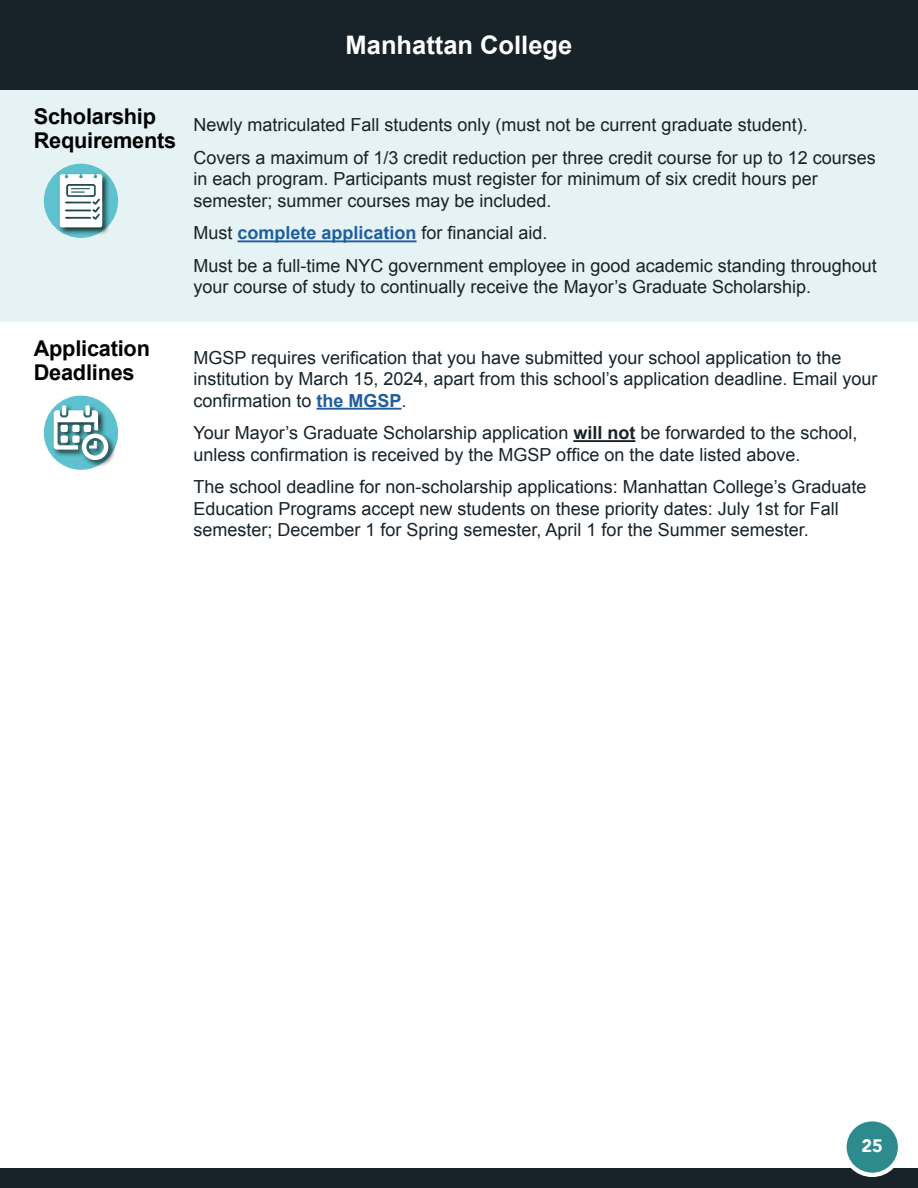
<style>
.page{position:relative;width:918px;height:1188px;background:#fff}
.page>*{position:absolute;margin:0;border:0;box-sizing:border-box;transform-origin:0 0}
.School_H1{font:700 25.5px "Arial";color:#fff}
.Body_Title_1_H2{font:700 21.75px/24px "Arial";letter-spacing:-.01em;color:#000}
.table_body{font:18px/21.6px "Arial";color:#172329}
.t1{font:900 18px "Avenir";color:#fff}
.s1{font-weight:700;color:#215e9e}
.s2{font-weight:700}
</style>
<div class="page">
<div style="left:0;top:1169px;width:918px;height:19px;background:#172329"></div>
<div style="left:0;top:0;width:918px;height:90px;background:#172329"></div>
<div style="left:0;top:90px;width:918px;height:232px;background:#e6f3f4"></div>
<hr style="left:238px;top:240px;width:179px;height:2px;background:#215e9e">
<hr style="left:317px;top:408px;width:85px;height:2px;background:#215e9e">
<hr style="left:573px;top:440px;width:62px;height:2px;background:#172329">
<div style="left:44px;top:164px;width:74px;height:74px;background:#5dc2cd;border-radius:50%"></div>
<div style="left:58px;top:172px;width:53px;height:64px;background:#000;opacity:.75"></div>
<svg style="left:60px;top:174px;width:42px;height:53px;background:#d7e0e1"></svg>
<div style="left:44px;top:396px;width:74px;height:74px;background:#5dc2cd;border-radius:50%"></div>
<div style="left:52px;top:403px;width:64px;height:65px;background:#000;opacity:.75"></div>
<svg style="left:54px;top:405px;width:54px;height:55px"></svg>
<div style="left:61px;top:425px;width:7px;height:7px;background:#fff;border-radius:2px"></div>
<div style="left:72px;top:425px;width:8px;height:7px;background:#fff;border-radius:2px"></div>
<div style="left:61px;top:436px;width:7px;height:7px;background:#fff;border-radius:2px"></div>
<div style="left:72px;top:436px;width:8px;height:7px;background:#fff;border-radius:2px"></div>
<div style="left:84px;top:425px;width:7px;height:7px;background:#fff;border-radius:2px"></div>
<div style="left:842px;top:1117px;width:60px;height:60px;background:#fff;border-radius:50%"></div>
<div style="left:847px;top:1121px;width:51px;height:52px;background:#2d8a8d;border-radius:50%"></div>
<h1 class="School_H1" style="left:346px;top:29px;width:228px">Manhattan College</h1>
<h2 class="Body_Title_1_H2" style="left:34px;top:105px;width:144px">Scholarship<br>Requirements</h2>
<p class="table_body" style="left:194px;top:115px;width:616px">Newly matriculated Fall students only (must not be current graduate student).</p>
<p class="table_body" style="left:194px;top:147px;width:684px">Covers a maximum of 1/3 credit reduction per three credit course for up to 12 courses in each program. Participants must register for minimum of six credit hours per semester; summer courses may be included.</p>
<p class="table_body" style="left:194px;top:223px;width:356px">Must <span class="s1">complete application</span> for financial aid.</p>
<p class="table_body" style="left:194px;top:255px;width:685px">Must be a full-time NYC government employee in good academic standing throughout your course of study to continually receive the Mayor’s Graduate Scholarship.</p>
<h2 class="Body_Title_1_H2" style="left:34px;top:337px;width:118px">Application<br>Deadlines</h2>
<p class="table_body" style="left:194px;top:347px;width:685px">MGSP requires verification that you have submitted your school application to the institution by March 15, 2024, apart from this school’s application deadline. Email your confirmation to <span class="s1">the MGSP</span>.</p>
<p class="table_body" style="left:194px;top:422px;width:665px">Your Mayor’s Graduate Scholarship application <span class="s2">will not</span> be forwarded to the school, unless confirmation is received by the MGSP office on the date listed above.</p>
<p class="table_body" style="left:194px;top:476px;width:675px">The school deadline for non-scholarship applications: Manhattan College’s Graduate<br>Education Programs accept new students on these priority dates: July 1st for Fall semester; December 1 for Spring semester, April 1 for the Summer semester.</p>
<p class="t1" style="left:862px;top:1130px;width:23px">25</p>
</div>
